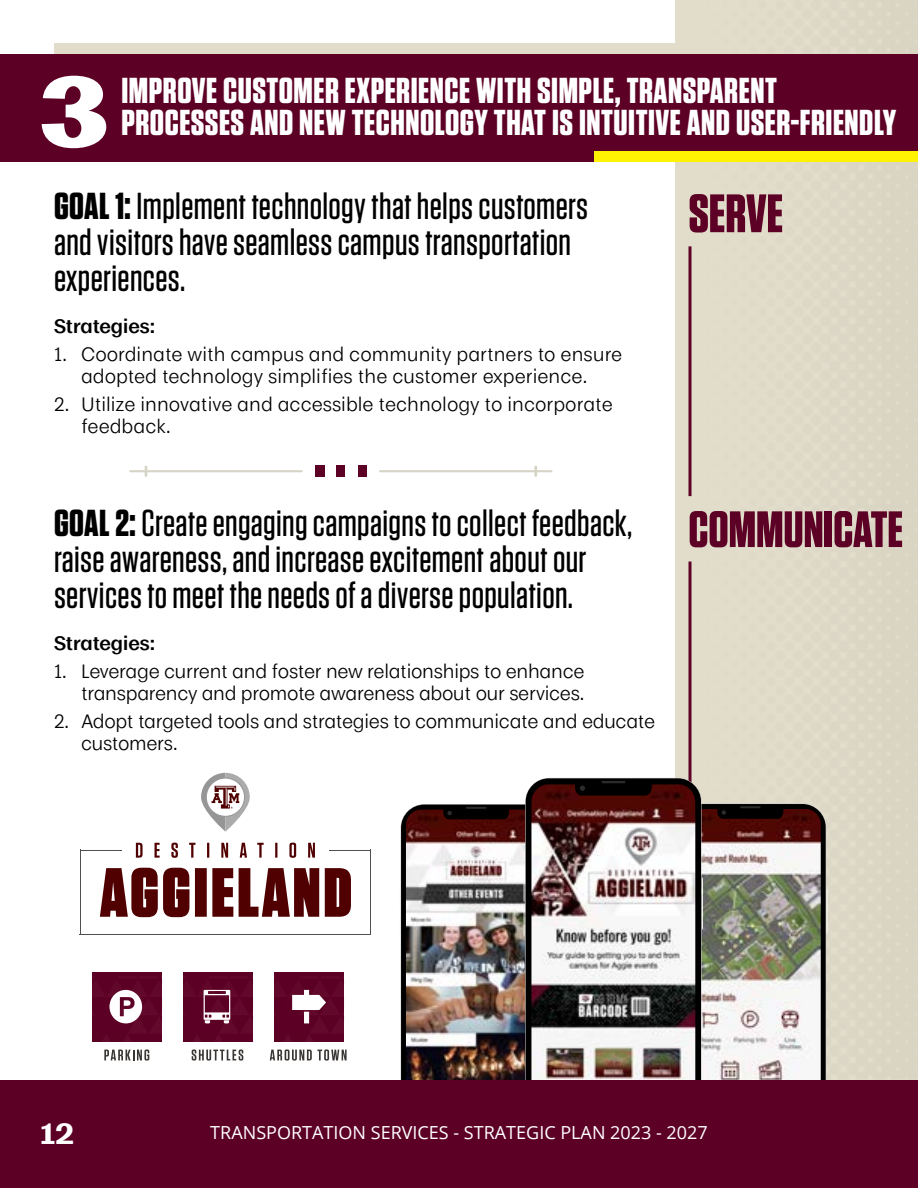
<style>
.page{position:relative;width:918px;height:1188px;background:#fff}
.page>*{position:absolute;margin:0;border:0;box-sizing:border-box;transform-origin:0 0}
.t1{font:900 90px "Moriston";color:#fff}
.t2{font:700 54px "Tungsten";color:#5d0025}
.t3{font:700 51px "Tungsten";color:#5d0025}
.t4{font:500 37.5px/36px "Tungsten";letter-spacing:.01em;color:#000}
.t5{font:700 36px "Tungsten";letter-spacing:.015em;color:#fff}
.t6{font:700 27px "Moriston";color:#fff}
.t7{font:18px/21.6px "Moriston";letter-spacing:-.015em;color:#000}
.t8{font:18px "Open Sans";color:#fff}
.t9{font:600 18px "Moriston";color:#000}
.s1{font-weight:700}
</style>
<div class="page">
<div style="left:54px;top:43px;width:864px;height:11px;background:#e2ddcb"></div>
<div style="left:675px;top:0;width:243px;height:1094px;background:#e2ddcb"></div>
<div style="left:0;top:1080px;width:918px;height:108px;background:#5d0025"></div>
<div style="left:0;top:54px;width:918px;height:108px;background:#5d0025"></div>
<svg style="left:129px;top:466px;width:174px;height:11px"></svg>
<svg style="left:379px;top:466px;width:173px;height:11px"></svg>
<div style="left:315px;top:466px;width:9px;height:11px;background:#5c0026"></div>
<div style="left:336px;top:466px;width:9px;height:11px;background:#5c0026"></div>
<div style="left:358px;top:466px;width:8px;height:11px;background:#5c0026"></div>
<svg style="left:688px;top:246px;width:4px;height:250px"></svg>
<svg style="left:688px;top:562px;width:4px;height:216px"></svg>
<img style="left:701px;top:804px;width:125px;height:276px">
<hr style="left:827px;top:889px;width:1px;height:45px;background:#fdfdfd">
<svg style="left:526px;top:778px;width:175px;height:302px;background:#1e1d1c"></svg>
<img style="left:531px;top:784px;width:164px;height:296px">
<svg style="left:575px;top:781px;width:77px;height:15px"></svg>
<hr style="left:602px;top:781px;width:23px;height:2px;background:#2b2b2b">
<hr style="left:702px;top:878px;width:1px;height:51px;background:#fdfdfd">
<img style="left:400px;top:804px;width:151px;height:276px">
<svg style="left:201px;top:773px;width:49px;height:59px"></svg>
<svg style="left:136px;top:843px;width:179px;height:15px"></svg>
<svg style="left:100px;top:868px;width:251px;height:49px"></svg>
<hr style="left:80px;top:850px;width:42px;height:1px;background:#505050">
<hr style="left:80px;top:850px;width:1px;height:85px;background:#505050">
<hr style="left:370px;top:850px;width:1px;height:85px;background:#505050">
<hr style="left:80px;top:934px;width:291px;height:1px;background:#505050">
<hr style="left:329px;top:850px;width:42px;height:1px;background:#505050">
<svg style="left:270px;top:1050px;width:77px;height:11px"></svg>
<svg style="left:192px;top:1050px;width:51px;height:11px"></svg>
<svg style="left:104px;top:1050px;width:45px;height:11px"></svg>
<div style="left:274px;top:972px;width:70px;height:70px;background:#5d0025"></div>
<svg style="left:292px;top:990px;width:34px;height:33px"></svg>
<div style="left:183px;top:972px;width:70px;height:70px;background:#5d0025"></div>
<svg style="left:204px;top:990px;width:26px;height:33px"></svg>
<div style="left:92px;top:972px;width:70px;height:70px;background:#5d0025"></div>
<svg style="left:109px;top:990px;width:33px;height:33px"></svg>
<div style="left:594px;top:151px;width:324px;height:11px;background:#fff203"></div>
<h1 class="t1" style="left:40px;top:41px;width:70px">3</h1>
<h3 class="t5" style="left:122px;top:71px;width:657px">IMPROVE CUSTOMER EXPERIENCE WITH SIMPLE, TRANSPARENT</h3>
<h3 class="t5" style="left:122px;top:103px;width:776px">PROCESSES AND NEW TECHNOLOGY THAT IS INTUITIVE AND USER-FRIENDLY</h3>
<h3 class="t4" style="left:54px;top:188px;width:536px"><span class="s1">GOAL 1:</span> Implement technology that helps customers and visitors have seamless campus transportation experiences.</h3>
<p class="t9" style="left:54px;top:312px;width:103px">Strategies:</p>
<p class="t7" style="left:54px;top:342px;width:570px;text-align:center">1. Coordinate with campus and community partners to ensure adopted technology simplifies the customer experience.</p>
<p class="t7" style="left:81px;top:392px;width:533px;text-indent:-27px">2. Utilize innovative and accessible technology to incorporate feedback.</p>
<h3 class="t4" style="left:54px;top:506px;width:580px"><span class="s1">GOAL 2:</span> Create engaging campaigns to collect feedback, raise awareness, and increase excitement about our services to meet the needs of a diverse population.</h3>
<p class="t9" style="left:54px;top:629px;width:103px">Strategies:</p>
<p class="t7" style="left:54px;top:660px;width:532px;text-align:right">1. Leverage current and foster new relationships to enhance transparency and promote awareness about our services.</p>
<p class="t7" style="left:81px;top:710px;width:576px;text-indent:-27px">2. Adopt targeted tools and strategies to communicate and educate customers.</p>
<h2 class="t2" style="left:688px;top:185px;width:96px">SERVE</h2>
<h3 class="t3" style="left:688px;top:502px;width:216px">COMMUNICATE</h3>
<h3 class="t6" style="left:40px;top:1112px;width:35px">12</h3>
<p class="t8" style="left:210px;top:1120px;width:499px">TRANSPORTATION SERVICES - STRATEGIC PLAN 2023 - 2027</p>
</div>
